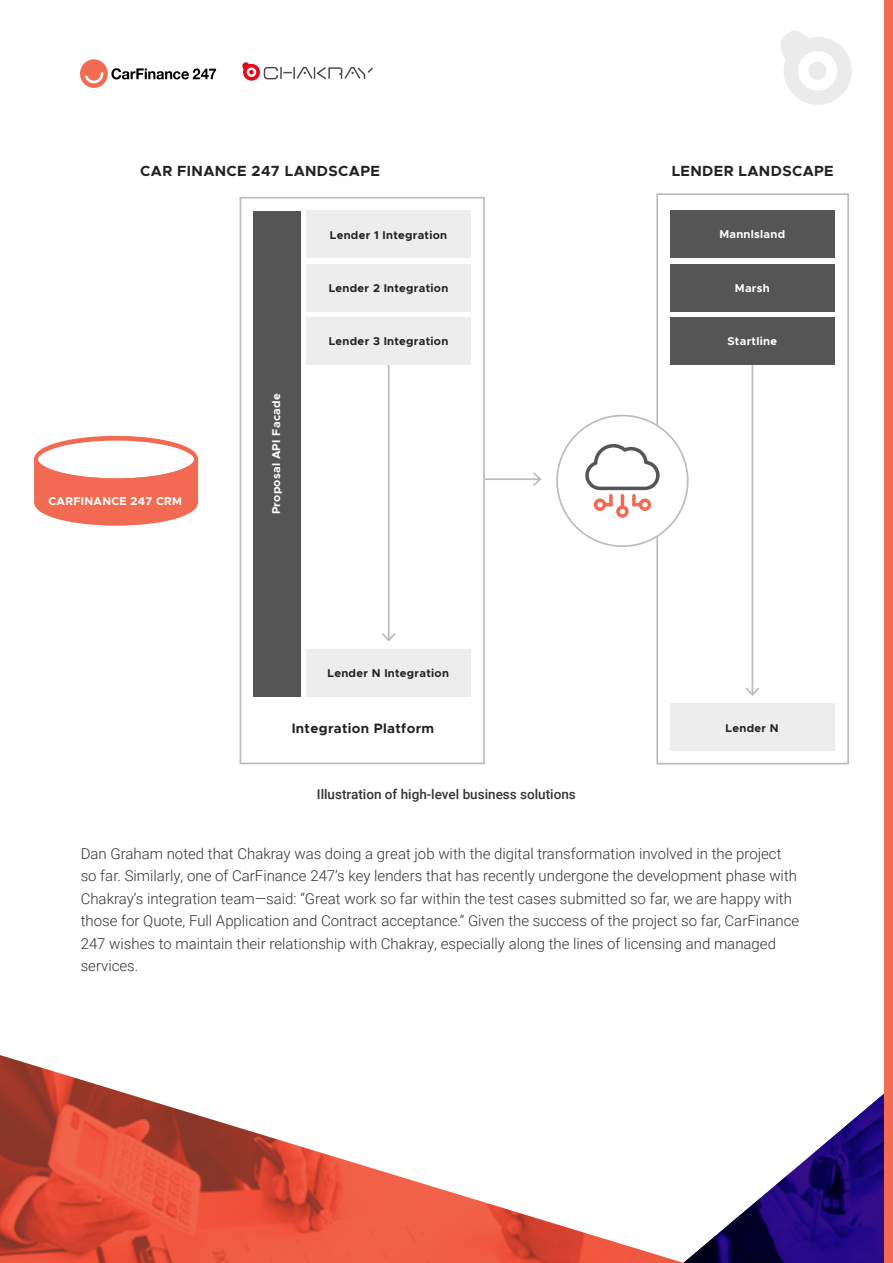
<style>
.page{position:relative;width:893px;height:1263px;background:#fff}
.page>*{position:absolute;margin:0;border:0;box-sizing:border-box;transform-origin:0 0}
.t1{font:300 15px/22.5px "Roboto";color:#333332}
.t2{font:700 14.7px "Metropolis";letter-spacing:.025em;color:#222}
.t3{font:700 13.65px "Metropolis";letter-spacing:.025em;color:#222}
.t4{font:500 13.5px "Roboto";color:#333332}
.t5{font:700 11.4px "Metropolis";letter-spacing:.025em;color:#222}
.t6{font:700 11.4px "Metropolis";letter-spacing:.025em;color:#fff}
</style>
<div class="page">
<svg style="left:80px;top:59px;width:136px;height:29px"></svg>
<div style="left:254px;top:211px;width:47px;height:486px;background:#555"></div>
<div style="left:307px;top:211px;width:164px;height:47px;background:#ededed"></div>
<div style="left:307px;top:264px;width:164px;height:48px;background:#ededed"></div>
<div style="left:307px;top:317px;width:164px;height:48px;background:#ededed"></div>
<div style="left:306px;top:649px;width:164px;height:48px;background:#ededed"></div>
<hr style="left:388px;top:365px;width:2px;height:275px;background:#bcbcbc">
<svg style="left:382px;top:633px;width:14px;height:8px"></svg>
<hr style="left:485px;top:478px;width:55px;height:2px;background:#bcbcbc">
<svg style="left:533px;top:472px;width:9px;height:14px"></svg>
<div style="left:240px;top:197px;width:245px;height:567px;border:2px solid #bcbcbc"></div>
<div style="left:670px;top:703px;width:164px;height:48px;background:#ededed"></div>
<hr style="left:752px;top:364px;width:1px;height:330px;background:#bcbcbc">
<svg style="left:745px;top:687px;width:14px;height:9px"></svg>
<div style="left:656px;top:193px;width:193px;height:571px;border:2px solid #bcbcbc"></div>
<div style="left:557px;top:416px;width:131px;height:130px;background:#fff;border-radius:50%"></div>
<hr style="left:621px;top:494px;width:3px;height:15px;background:#f26a51;border-radius:2px">
<svg style="left:609px;top:494px;width:4px;height:12px"></svg>
<svg style="left:632px;top:494px;width:4px;height:12px"></svg>
<svg style="left:594px;top:498px;width:57px;height:20px"></svg>
<svg style="left:585px;top:444px;width:75px;height:46px"></svg>
<div style="left:670px;top:210px;width:164px;height:48px;background:#555"></div>
<div style="left:670px;top:264px;width:164px;height:47px;background:#555"></div>
<div style="left:670px;top:317px;width:164px;height:48px;background:#555"></div>
<svg style="left:34px;top:436px;width:164px;height:90px"></svg>
<img style="left:0;top:1055px;width:672px;height:208px">
<img style="left:682px;top:1093px;width:202px;height:170px">
<div style="left:884px;top:0;width:9px;height:1263px;background:#f26b52"></div>
<svg style="left:242px;top:62px;width:131px;height:19px"></svg>
<svg style="left:780px;top:31px;width:72px;height:74px"></svg>
<p class="t2" style="left:140px;top:162px;width:241px">CAR FINANCE 247 LANDSCAPE</p>
<p class="t2" style="left:672px;top:161px;width:164px">LENDER LANDSCAPE</p>
<p class="t6" style="left:48px;top:494px;width:135px">CARFINANCE 247 CRM</p>
<p class="t6" style="left:269px;top:514px;width:122px;rotate:-90deg">Proposal API Facade</p>
<p class="t5" style="left:330px;top:227px;width:119px">Lender 1 Integration</p>
<p class="t5" style="left:329px;top:281px;width:121px">Lender 2 Integration</p>
<p class="t5" style="left:329px;top:334px;width:121px">Lender 3 Integration</p>
<p class="t6" style="left:719px;top:227px;width:67px">Mannlsland</p>
<p class="t6" style="left:735px;top:281px;width:36px">Marsh</p>
<p class="t6" style="left:727px;top:334px;width:51px">Startline</p>
<p class="t5" style="left:327px;top:666px;width:123px">Lender N Integration</p>
<p class="t3" style="left:292px;top:720px;width:144px">Integration Platform</p>
<p class="t5" style="left:726px;top:720px;width:55px">Lender N</p>
<p class="t4" style="left:317px;top:785px;width:260px">Illustration of high-level business solutions</p>
<p class="t1" style="left:81px;top:842px;width:720px">Dan Graham noted that Chakray was doing a great job with the digital transformation involved in the project so far. Similarly, one of CarFinance 247’s key lenders that has recently undergone the development phase with Chakray’s integration team—said: “Great work so far within the test cases submitted so far, we are happy with those for Quote, Full Application and Contract acceptance.” Given the success of the project so far, CarFinance 247 wishes to maintain their relationship with Chakray, especially along the lines of licensing and managed services.</p>
</div>
